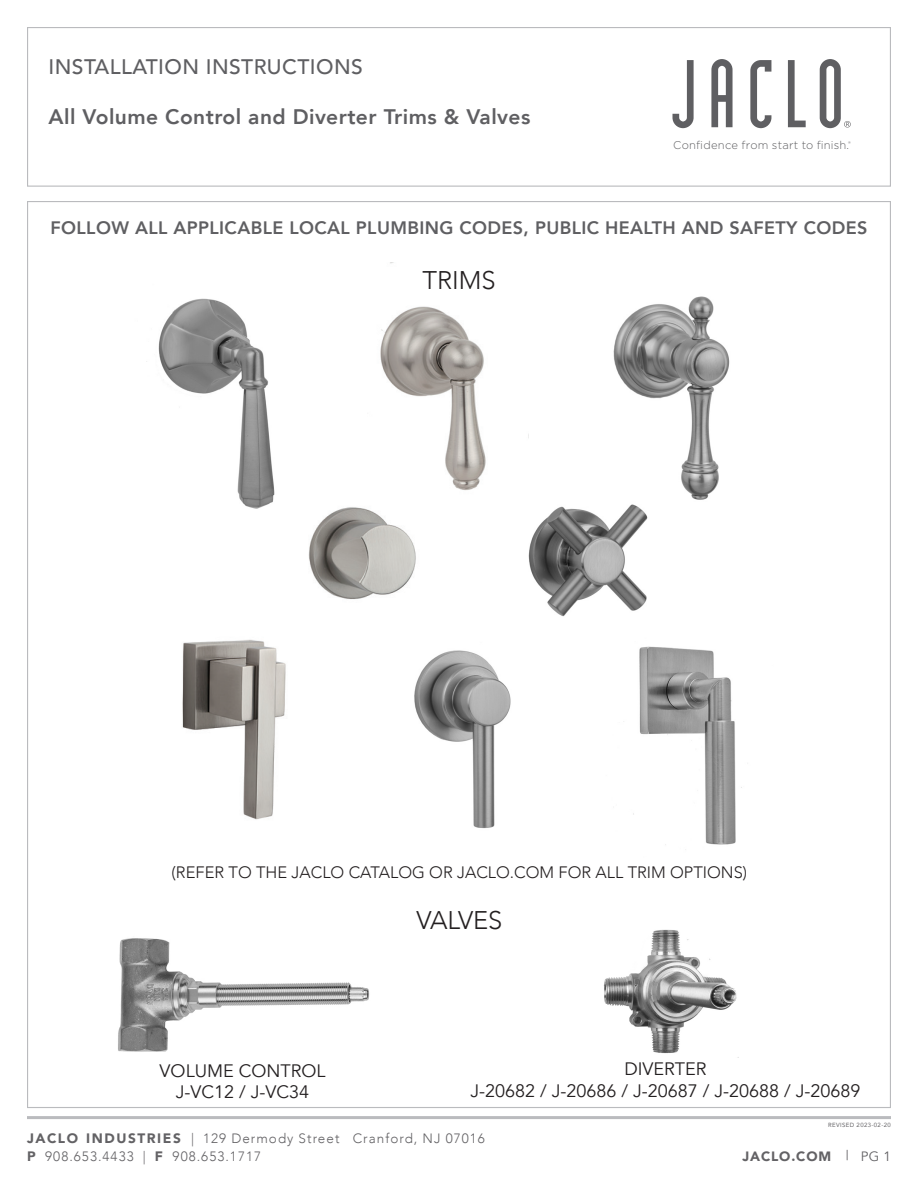
<style>
.page{position:relative;width:918px;height:1188px;background:#fff}
.page>*{position:absolute;margin:0;border:0;box-sizing:border-box;transform-origin:0 0}
.t1{font:300 25.5px "Avenir";color:#231f20}
.t2{font:800 21px "Avenir";letter-spacing:.02em;color:#5f5f62}
.t3{font:500 21px "Avenir";letter-spacing:.02em;color:#5f5f62}
.t4{font:18px/21.6px "Avenir";color:#231f20;text-align:center}
.t5{font:800 18px "Avenir";letter-spacing:.02em;color:#5f5f62}
.t6{font:300 16.5px "Avenir";color:#231f20}
.t7{font:300 13.5px/18px "Avenir";letter-spacing:.075em;color:#636265}
.t8{font:900 13.5px "Avenir";letter-spacing:.065em;color:#636265}
.t9{font:300 11.25px "Gotham";letter-spacing:.02em;color:#5f5f62}
.t10{font:6px "Avenir";letter-spacing:.065em;color:#636265}
.s1{font-weight:900;font-size:13.65px}
.s2{font-weight:400}
</style>
<div class="page">
<hr style="left:27px;top:1116px;width:864px;height:3px;background:#babbbe">
<div style="left:27px;top:27px;width:864px;height:160px;border:1px solid #babbbe"></div>
<svg style="left:673px;top:60px;width:21px;height:68px"></svg>
<svg style="left:711px;top:59px;width:22px;height:68px"></svg>
<svg style="left:750px;top:60px;width:21px;height:68px"></svg>
<svg style="left:788px;top:60px;width:18px;height:67px"></svg>
<svg style="left:820px;top:59px;width:31px;height:69px"></svg>
<img style="left:146px;top:298px;width:129px;height:211px">
<img style="left:613px;top:296px;width:117px;height:204px">
<img style="left:380px;top:262px;width:149px;height:229px">
<img style="left:308px;top:507px;width:108px;height:92px">
<img style="left:528px;top:495px;width:152px;height:122px">
<img style="left:182px;top:639px;width:104px;height:181px">
<img style="left:414px;top:650px;width:97px;height:178px">
<img style="left:623px;top:646px;width:119px;height:199px">
<img style="left:118px;top:938px;width:251px;height:114px">
<img style="left:604px;top:929px;width:135px;height:129px">
<p class="t3" style="left:49px;top:49px;width:316px">INSTALLATION INSTRUCTIONS</p>
<p class="t2" style="left:49px;top:101px;width:483px">All Volume Control and Diverter Trims &amp; Valves</p>
<p class="t9" style="left:673px;top:138px;width:179px">Confidence from start to finish.<sup>®</sup></p>
<h3 class="t5" style="left:51px;top:213px;width:818px">FOLLOW ALL APPLICABLE LOCAL PLUMBING CODES, PUBLIC HEALTH AND SAFETY CODES</h3>
<p class="t1" style="left:422px;top:265px;width:75px">TRIMS</p>
<p class="t6" style="left:172px;top:863px;width:577px">(REFER TO THE JACLO CATALOG OR JACLO.COM FOR ALL TRIM OPTIONS)</p>
<p class="t1" style="left:416px;top:905px;width:88px">VALVES</p>
<p class="t4" style="left:160px;top:1060px;width:167px">VOLUME CONTROL<br>J-VC12 / J-VC34</p>
<p class="t4" style="left:470px;top:1059px;width:392px">DIVERTER<br>J-20682 / J-20686 / J-20687 / J-20688 / J-20689</p>
<p class="t7" style="left:27px;top:1129px;width:459px"><span class="s1">JACLO INDUSTRIES</span> | 129 Dermody Street Cranford, NJ 07016<br><span class="s1">P</span> 908.653.4433 | <span class="s1">F</span> 908.653.1717</p>
<p class="t10" style="left:828px;top:1120px;width:64px">REVISED 2023-02-20</p>
<p class="t8" style="left:742px;top:1145px;width:150px">JACLO.COM <span class="s2">| PG 1</span></p>
</div>
